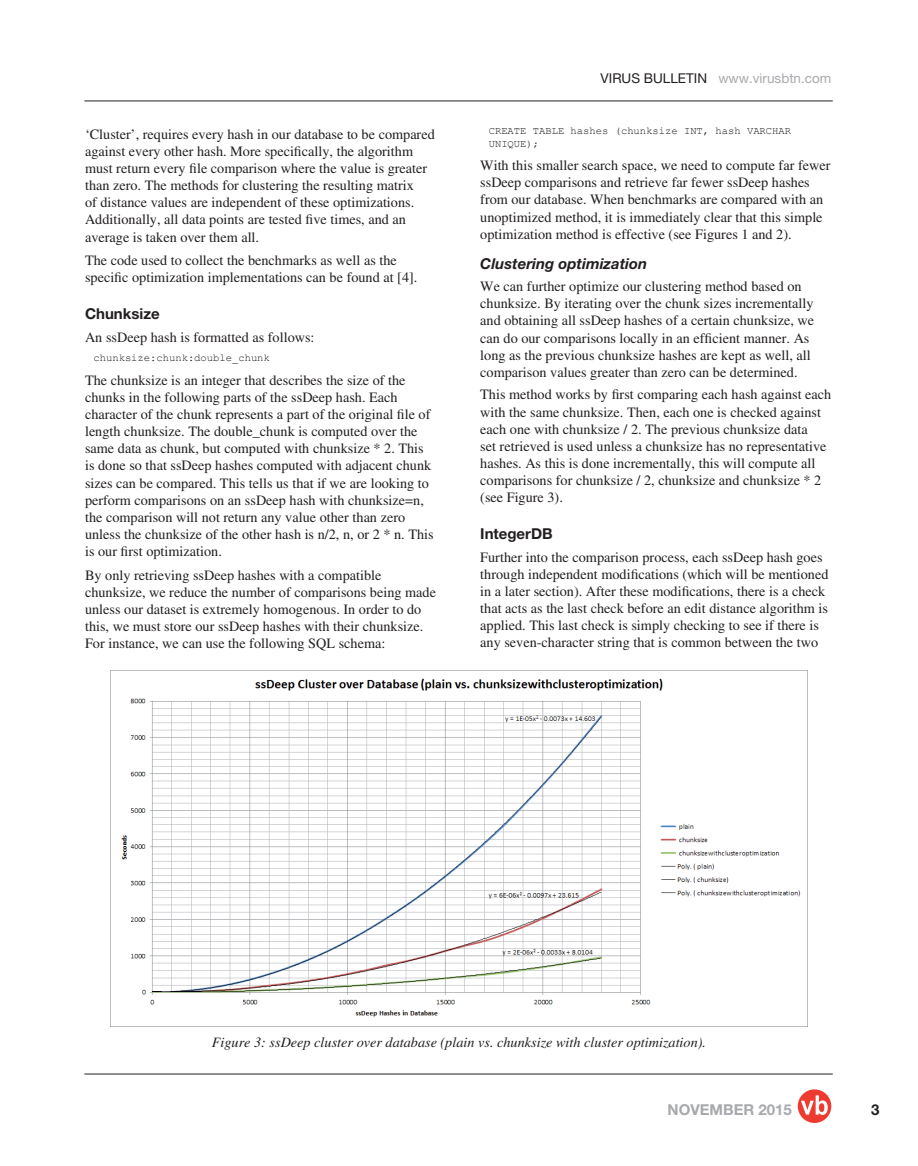
<style>
.page{position:relative;width:918px;height:1166px;background:#fff}
.page>*{position:absolute;margin:0;border:0;box-sizing:border-box;transform-origin:0 0}
.t1{font:italic 700 15px "Helvetica Neue";color:#231f20}
.t2{font:700 15px "Helvetica Neue";color:#231f20}
.t3{font:700 15px "Helvetica Neue";color:#a8a9ad}
.t4{font:14.25px/17.1px "Times";color:#231f20}
.t5{font:italic 14.25px "Times";color:#231f20}
.t6{font:13.5px "Helvetica Neue";color:#a8a9ad}
.t7{font:10.5px/12.6px "Courier New";color:#231f20}
.s1{color:#231f20}
</style>
<div class="page">
<div style="left:798px;top:1089px;width:33px;height:33px;background:#ee3b32;border-radius:50%"></div>
<svg style="left:801px;top:1095px;width:27px;height:19px"></svg>
<hr style="left:84px;top:1073px;width:749px;height:1px;background:#231f20">
<hr style="left:84px;top:101px;width:749px;height:1px;background:#231f20">
<img style="left:111px;top:670px;width:696px;height:347px">
<p class="t4" style="left:85px;top:127px;width:351px">‘Cluster’, requires every hash in our database to be compared against every other hash. More specifically, the algorithm must return every file comparison where the value is greater than zero. The methods for clustering the resulting matrix<br>of distance values are independent of these optimizations.<br>Additionally, all data points are tested five times, and an average is taken over them all.</p>
<p class="t4" style="left:85px;top:253px;width:334px">The code used to collect the benchmarks as well as the specific optimization implementations can be found at [4].</p>
<p class="t2" style="left:85px;top:308px;width:76px">Chunksize</p>
<p class="t4" style="left:85px;top:330px;width:231px">An ssDeep hash is formatted as follows:</p>
<p class="t7" style="left:94px;top:352px;width:178px">chunksize:chunk:double_chunk</p>
<p class="t4" style="left:85px;top:373px;width:350px">The chunksize is an integer that describes the size of the chunks in the following parts of the ssDeep hash. Each character of the chunk represents a part of the original file of length chunksize. The double_chunk is computed over the same data as chunk, but computed with chunksize * 2. This is done so that ssDeep hashes computed with adjacent chunk sizes can be compared. This tells us that if we are looking to perform comparisons on an ssDeep hash with chunksize=n, the comparison will not return any value other than zero unless the chunksize of the other hash is n/2, n, or 2 * n. This is our first optimization.</p>
<p class="t4" style="left:85px;top:567px;width:353px">By only retrieving ssDeep hashes with a compatible chunksize, we reduce the number of comparisons being made unless our dataset is extremely homogenous. In order to do this, we must store our ssDeep hashes with their chunksize.<br>For instance, we can use the following SQL schema:</p>
<p class="t6" style="left:601px;top:73px;width:232px"><span class="s1">VIRUS BULLETIN</span> www.virusbtn.com</p>
<p class="t7" style="left:489px;top:125px;width:304px">CREATE TABLE hashes (chunksize INT, hash VARCHAR<br>UNIQUE);</p>
<p class="t4" style="left:480px;top:158px;width:352px">With this smaller search space, we need to compute far fewer ssDeep comparisons and retrieve far fewer ssDeep hashes from our database. When benchmarks are compared with an unoptimized method, it is immediately clear that this simple optimization method is effective (see Figures 1 and 2).</p>
<p class="t1" style="left:480px;top:258px;width:168px">Clustering optimization</p>
<p class="t4" style="left:480px;top:279px;width:336px">We can further optimize our clustering method based on chunksize. By iterating over the chunk sizes incrementally and obtaining all ssDeep hashes of a certain chunksize, we can do our comparisons locally in an efficient manner. As long as the previous chunksize hashes are kept as well, all comparison values greater than zero can be determined.</p>
<p class="t4" style="left:480px;top:387px;width:353px">This method works by first comparing each hash against each with the same chunksize. Then, each one is checked against each one with chunksize / 2. The previous chunksize data<br>set retrieved is used unless a chunksize has no representative hashes. As this is done incrementally, this will compute all comparisons for chunksize / 2, chunksize and chunksize * 2 (see Figure 3).</p>
<p class="t2" style="left:480px;top:528px;width:74px">IntegerDB</p>
<p class="t4" style="left:480px;top:549px;width:350px">Further into the comparison process, each ssDeep hash goes through independent modifications (which will be mentioned in a later section). After these modifications, there is a check that acts as the last check before an edit distance algorithm is applied. This last check is simply checking to see if there is any seven-character string that is common between the two</p>
<p class="t5" style="left:212px;top:1036px;width:496px">Figure 3: ssDeep cluster over database (plain vs. chunksize with cluster optimization).</p>
<p class="t3" style="left:668px;top:1103px;width:126px">NOVEMBER 2015</p>
<p class="t2" style="left:871px;top:1103px;width:10px">3</p>
</div>
